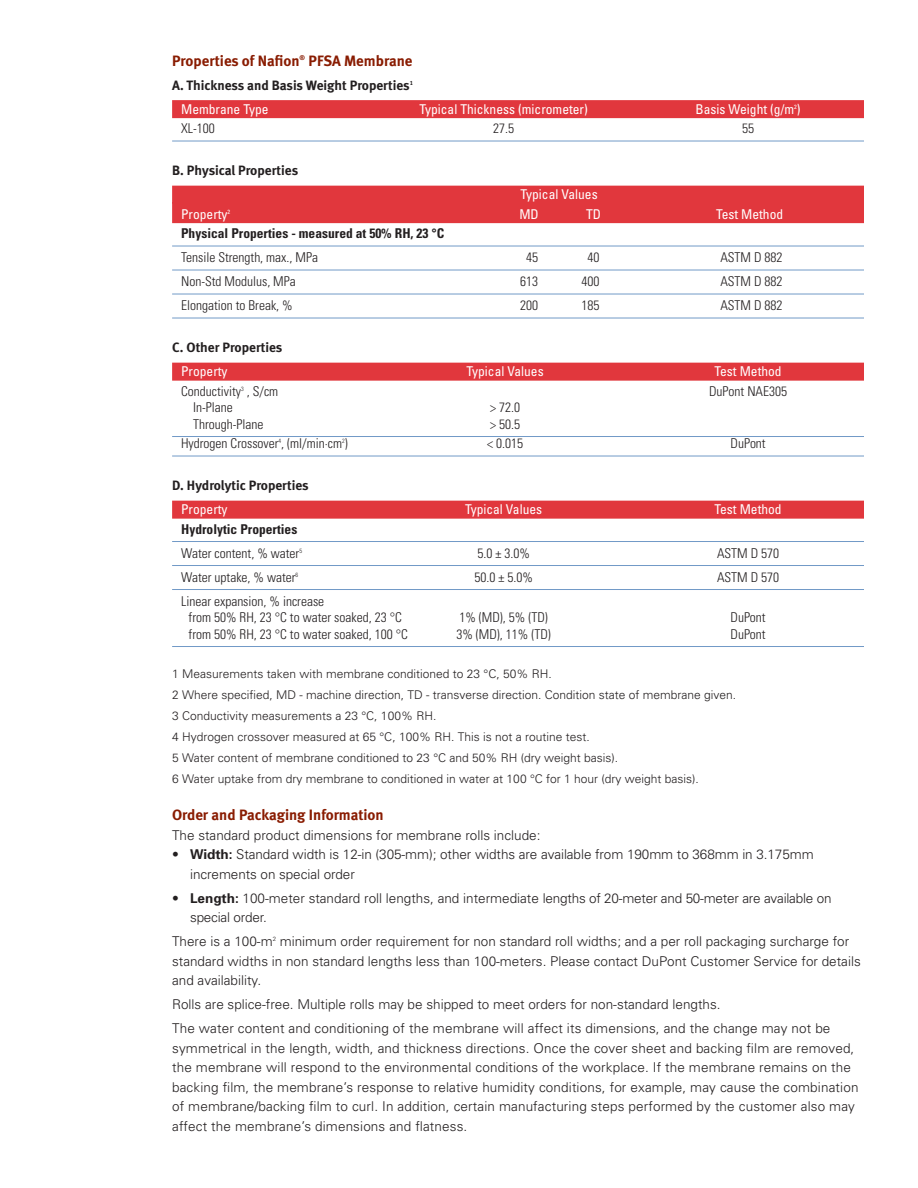
<style>
.page{position:relative;width:918px;height:1188px;background:#fff}
.page>*{position:absolute;margin:0;border:0;box-sizing:border-box;transform-origin:0 0}
.Head{font:15px "Meta Bold LF";color:#891c02}
.Body{font:300 13.5px/19.5px "Univers";letter-spacing:.01em;color:#231f20}
.Table_Body{font:300 condensed 13.5px "Univers";color:#231f20}
.Body_0p3{font:300 13.5px/19.5px "Univers";color:#231f20}
.Bullet_1{font:300 13.5px/19.5px "Univers";letter-spacing:-.005em;color:#231f20}
.Table_Heads{font:condensed 13.5px "Univers";color:#fff}
.SubHead1{font:13.5px "Meta Bold LF";color:#231f20}
.Table_Body-2{font:700 condensed 13.5px "Univers";color:#231f20}
.Footnote{font:300 12px "Univers";color:#231f20}
.Head-2{font:6.75px "Meta Bold LF";color:#891c02}
.s1{font-weight:700}
</style>
<div class="page">
<div style="left:172px;top:100px;width:692px;height:18px;background:#e1373d"></div>
<hr style="left:172px;top:141px;width:692px;height:1px;background:#719ac7">
<div style="left:172px;top:186px;width:692px;height:18px;background:#e1373d"></div>
<div style="left:172px;top:202px;width:692px;height:21px;background:#e1373d"></div>
<hr style="left:172px;top:246px;width:692px;height:1px;background:#719ac7">
<hr style="left:172px;top:270px;width:692px;height:1px;background:#719ac7">
<hr style="left:172px;top:294px;width:692px;height:1px;background:#719ac7">
<hr style="left:172px;top:318px;width:692px;height:1px;background:#719ac7">
<div style="left:172px;top:363px;width:692px;height:18px;background:#e1373d"></div>
<hr style="left:172px;top:436px;width:692px;height:1px;background:#719ac7">
<hr style="left:172px;top:456px;width:692px;height:1px;background:#719ac7">
<div style="left:172px;top:501px;width:692px;height:18px;background:#e1373d"></div>
<hr style="left:172px;top:541px;width:692px;height:1px;background:#719ac7">
<hr style="left:172px;top:565px;width:692px;height:1px;background:#719ac7">
<hr style="left:172px;top:589px;width:692px;height:1px;background:#719ac7">
<hr style="left:172px;top:646px;width:692px;height:1px;background:#719ac7">
<p class="Head" style="left:172px;top:52px;width:129px">Properties of Nafion</p>
<p class="Head-2" style="left:300px;top:54px;width:7px">®</p>
<p class="Head" style="left:309px;top:52px;width:106px">PFSA Membrane</p>
<p class="SubHead1" style="left:172px;top:77px;width:243px">A. Thickness and Basis Weight Properties<sup>1</sup></p>
<p class="Table_Heads" style="left:181px;top:100px;width:89px">Membrane Type</p>
<p class="Table_Heads" style="left:419px;top:100px;width:170px">Typical Thickness (micrometer)</p>
<p class="Table_Heads" style="left:696px;top:100px;width:107px">Basis Weight (g/m<sup>2</sup>)</p>
<p class="Table_Body" style="left:181px;top:120px;width:35px">XL-100</p>
<p class="Table_Body" style="left:493px;top:120px;width:22px">27.5</p>
<p class="Table_Body" style="left:742px;top:120px;width:13px">55</p>
<p class="SubHead1" style="left:172px;top:162px;width:128px">B. Physical Properties</p>
<p class="Table_Heads" style="left:521px;top:186px;width:79px">Typical Values</p>
<p class="Table_Heads" style="left:181px;top:205px;width:51px">Property<sup>2</sup></p>
<p class="Table_Heads" style="left:519px;top:205px;width:21px">MD</p>
<p class="Table_Heads" style="left:586px;top:205px;width:16px">TD</p>
<p class="Table_Heads" style="left:716px;top:205px;width:69px">Test Method</p>
<p class="Table_Body-2" style="left:181px;top:225px;width:265px">Physical Properties - measured at 50% RH, 23 °C</p>
<p class="Table_Body" style="left:181px;top:249px;width:138px">Tensile Strength, max., MPa</p>
<p class="Table_Body" style="left:526px;top:249px;width:13px">45</p>
<p class="Table_Body" style="left:588px;top:249px;width:13px">40</p>
<p class="Table_Body" style="left:720px;top:249px;width:64px">ASTM D 882</p>
<p class="Table_Body" style="left:181px;top:273px;width:116px">Non-Std Modulus, MPa</p>
<p class="Table_Body" style="left:520px;top:273px;width:19px">613</p>
<p class="Table_Body" style="left:582px;top:273px;width:19px">400</p>
<p class="Table_Body" style="left:720px;top:273px;width:64px">ASTM D 882</p>
<p class="Table_Body" style="left:181px;top:297px;width:113px">Elongation to Break, %</p>
<p class="Table_Body" style="left:520px;top:297px;width:19px">200</p>
<p class="Table_Body" style="left:582px;top:297px;width:19px">185</p>
<p class="Table_Body" style="left:720px;top:297px;width:64px">ASTM D 882</p>
<p class="SubHead1" style="left:172px;top:339px;width:112px">C. Other Properties</p>
<p class="Table_Heads" style="left:181px;top:363px;width:48px">Property</p>
<p class="Table_Heads" style="left:467px;top:363px;width:79px">Typical Values</p>
<p class="Table_Heads" style="left:715px;top:363px;width:69px">Test Method</p>
<p class="Table_Body" style="left:181px;top:383px;width:99px">Conductivity<sup>3</sup> , S/cm</p>
<p class="Table_Body" style="left:709px;top:383px;width:79px">DuPont NAE305</p>
<p class="Table_Body" style="left:193px;top:399px;width:41px">In-Plane</p>
<p class="Table_Body" style="left:490px;top:399px;width:31px">&gt; 72.0</p>
<p class="Table_Body" style="left:193px;top:416px;width:72px">Through-Plane</p>
<p class="Table_Body" style="left:490px;top:416px;width:31px">&gt; 50.5</p>
<p class="Table_Body" style="left:181px;top:435px;width:168px">Hydrogen Crossover<sup>4</sup>, (ml/min∙cm<sup>2</sup>)</p>
<p class="Table_Body" style="left:487px;top:435px;width:37px">&lt; 0.015</p>
<p class="Table_Body" style="left:731px;top:435px;width:37px">DuPont</p>
<p class="SubHead1" style="left:172px;top:477px;width:138px">D. Hydrolytic Properties</p>
<p class="Table_Heads" style="left:181px;top:501px;width:48px">Property</p>
<p class="Table_Heads" style="left:465px;top:501px;width:79px">Typical Values</p>
<p class="Table_Heads" style="left:715px;top:501px;width:69px">Test Method</p>
<p class="Table_Body-2" style="left:181px;top:521px;width:118px">Hydrolytic Properties</p>
<p class="Table_Body" style="left:181px;top:545px;width:122px">Water content, % water<sup>5</sup></p>
<p class="Table_Body" style="left:477px;top:545px;width:54px">5.0 ± 3.0%</p>
<p class="Table_Body" style="left:717px;top:545px;width:64px">ASTM D 570</p>
<p class="Table_Body" style="left:181px;top:569px;width:119px">Water uptake, % water<sup>6</sup></p>
<p class="Table_Body" style="left:474px;top:569px;width:60px">50.0 ± 5.0%</p>
<p class="Table_Body" style="left:717px;top:569px;width:64px">ASTM D 570</p>
<p class="Table_Body" style="left:181px;top:593px;width:145px">Linear expansion, % increase</p>
<p class="Table_Body" style="left:189px;top:609px;width:215px">from 50% RH, 23 °C to water soaked, 23 °C</p>
<p class="Table_Body" style="left:459px;top:609px;width:90px">1% (MD), 5% (TD)</p>
<p class="Table_Body" style="left:731px;top:609px;width:37px">DuPont</p>
<p class="Table_Body" style="left:189px;top:626px;width:221px">from 50% RH, 23 °C to water soaked, 100 °C</p>
<p class="Table_Body" style="left:456px;top:626px;width:96px">3% (MD), 11% (TD)</p>
<p class="Table_Body" style="left:731px;top:626px;width:37px">DuPont</p>
<p class="Footnote" style="left:172px;top:666px;width:381px">1 Measurements taken with membrane conditioned to 23 °C, 50% RH.</p>
<p class="Footnote" style="left:172px;top:687px;width:566px">2 Where specified, MD - machine direction, TD - transverse direction. Condition state of membrane given.</p>
<p class="Footnote" style="left:172px;top:708px;width:266px">3 Conductivity measurements a 23 °C, 100% RH.</p>
<p class="Footnote" style="left:172px;top:729px;width:419px">4 Hydrogen crossover measured at 65 °C, 100% RH. This is not a routine test.</p>
<p class="Footnote" style="left:172px;top:750px;width:448px">5 Water content of membrane conditioned to 23 °C and 50% RH (dry weight basis).</p>
<p class="Footnote" style="left:172px;top:771px;width:528px">6 Water uptake from dry membrane to conditioned in water at 100 °C for 1 hour (dry weight basis).</p>
<p class="Head" style="left:172px;top:806px;width:213px">Order and Packaging Information</p>
<p class="Body" style="left:172px;top:825px;width:370px">The standard product dimensions for membrane rolls include:</p>
<p class="Bullet_1" style="left:190px;top:844px;width:625px;text-indent:-18px">• <span class="s1">Width:</span> Standard width is 12-in (305-mm); other widths are available from 190mm to 368mm in 3.175mm increments on special order</p>
<p class="Bullet_1" style="left:190px;top:888px;width:643px;text-indent:-18px">• <span class="s1">Length:</span> 100-meter standard roll lengths, and intermediate lengths of 20-meter and 50-meter are available on special order.</p>
<p class="Body_0p3" style="left:172px;top:931px;width:690px">There is a 100-m<sup>2</sup> minimum order requirement for non standard roll widths; and a per roll packaging surcharge for standard widths in non standard lengths less than 100-meters. Please contact DuPont Customer Service for details and availability.</p>
<p class="Body_0p3" style="left:172px;top:994px;width:550px">Rolls are splice-free. Multiple rolls may be shipped to meet orders for non-standard lengths.</p>
<p class="Body" style="left:172px;top:1018px;width:688px">The water content and conditioning of the membrane will affect its dimensions, and the change may not be symmetrical in the length, width, and thickness directions. Once the cover sheet and backing film are removed, the membrane will respond to the environmental conditions of the workplace. If the membrane remains on the backing film, the membrane’s response to relative humidity conditions, for example, may cause the combination of membrane/backing film to curl. In addition, certain manufacturing steps performed by the customer also may affect the membrane’s dimensions and flatness.</p>
</div>
